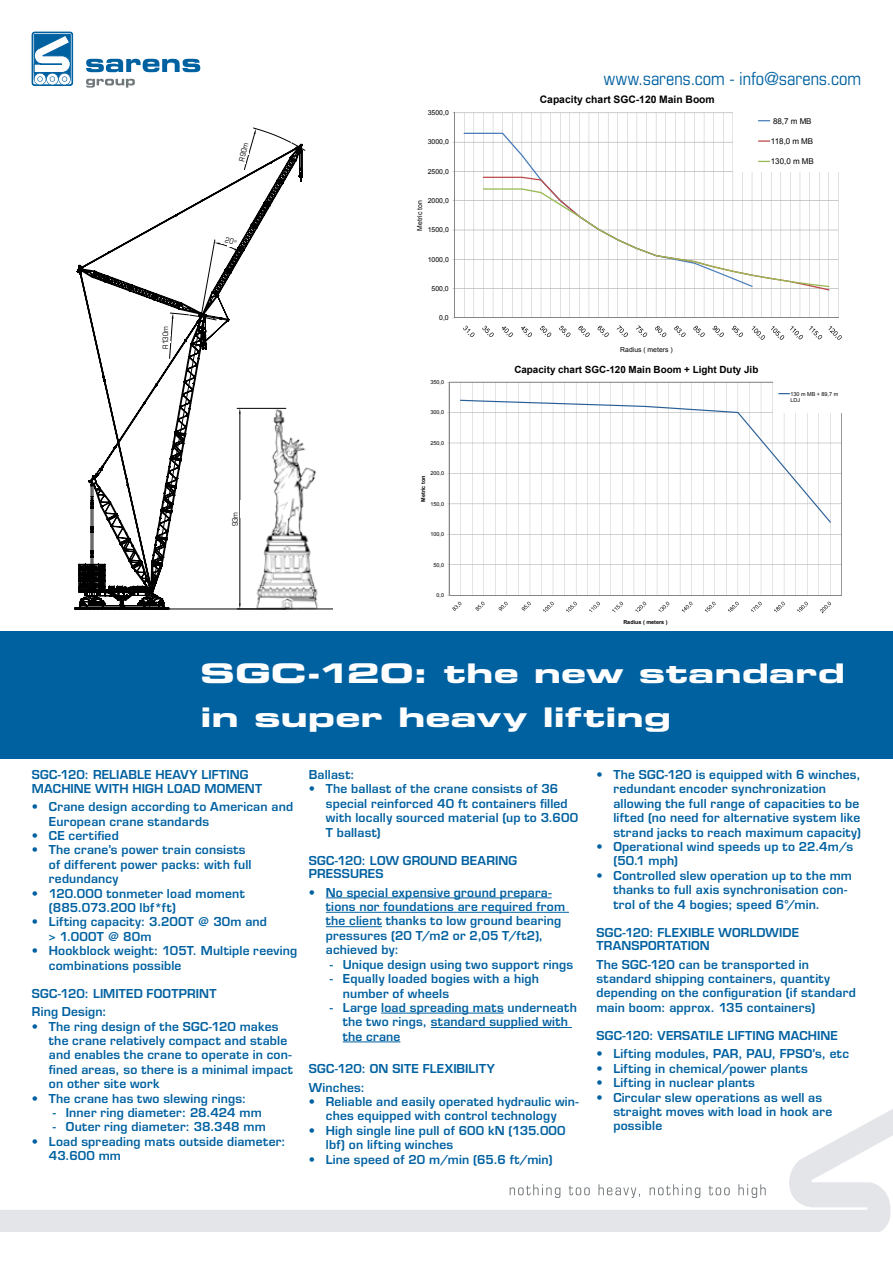
<style>
.page{position:relative;width:893px;height:1263px;background:#fff}
.page>*{position:absolute;margin:0;border:0;box-sizing:border-box;transform-origin:0 0}
.t1{font:27px/43.2px "Eurostile LT Std Bold Ex 2";letter-spacing:-.005em;color:#fff;scale:1.25 1}
.t2{font:condensed 18px "Eurostile LT Std";color:#0061a1}
.t3{font:600 12px/14.4px "Eurostile LT Std";letter-spacing:.015em;color:#0061a1}
.t4{font:600 12px/14.4px "Eurostile LT Std";letter-spacing:-.005em;color:#0061a1}
.t5{font:700 10.35px "Arial";color:#000}
.t6{font:700 9.9px "Arial";color:#000}
.t7{font:7.95px "Arial";letter-spacing:-.005em;color:#000}
.t8{font:condensed 7.5px "Eurostile LT Std";letter-spacing:.02em;color:#000}
.t9{font:6.9px "Arial";color:#000}
.t10{font:5.4px/6.3px "Arial";color:#000}
.t11{font:700 5.4px "Arial";color:#000}
</style>
<div class="page">
<svg style="left:86px;top:59px;width:114px;height:13px"></svg>
<svg style="left:86px;top:79px;width:49px;height:9px"></svg>
<svg style="left:32px;top:32px;width:41px;height:54px"></svg>
<svg style="left:0;top:1109px;width:893px;height:122px"></svg>
<svg style="left:510px;top:1184px;width:50px;height:14px"></svg>
<svg style="left:569px;top:1186px;width:21px;height:9px"></svg>
<svg style="left:598px;top:1184px;width:42px;height:14px"></svg>
<svg style="left:650px;top:1184px;width:50px;height:14px"></svg>
<svg style="left:709px;top:1186px;width:21px;height:9px"></svg>
<svg style="left:738px;top:1184px;width:28px;height:14px"></svg>
<div style="left:0;top:631px;width:893px;height:128px;background:#0061a1"></div>
<hr style="left:326px;top:897px;width:226px;height:1px;background:#0061a1">
<hr style="left:326px;top:912px;width:243px;height:1px;background:#0061a1">
<hr style="left:326px;top:926px;width:56px;height:1px;background:#0061a1">
<hr style="left:381px;top:1013px;width:123px;height:1px;background:#0061a1">
<hr style="left:431px;top:1027px;width:141px;height:1px;background:#0061a1">
<hr style="left:343px;top:1041px;width:57px;height:1px;background:#0061a1">
<svg style="left:452px;top:112px;width:390px;height:228px"></svg>
<hr style="left:842px;top:382px;width:1px;height:213px;background:#b7b7b7">
<svg style="left:447px;top:381px;width:394px;height:233px"></svg>
<svg style="left:74px;top:128px;width:259px;height:482px"></svg>
<h2 class="t2" style="left:604px;top:67px;width:259px">www.sarens.com - info@sarens.com</h2>
<p class="t8" style="left:237px;top:160px;width:21px;rotate:-77deg">R90m</p>
<p class="t8" style="left:161px;top:349px;width:24px;rotate:-90deg">R130m</p>
<p class="t8" style="left:231px;top:526px;width:16px;rotate:-90deg">93m</p>
<p class="t9" style="left:428px;top:108px;width:23px">3500,0</p>
<p class="t9" style="left:428px;top:138px;width:23px">3000,0</p>
<p class="t9" style="left:428px;top:167px;width:23px">2500,0</p>
<p class="t9" style="left:428px;top:196px;width:23px">2000,0</p>
<p class="t9" style="left:415px;top:230px;width:32px;rotate:-90deg">Metric ton</p>
<p class="t9" style="left:428px;top:225px;width:23px">1500,0</p>
<p class="t9" style="left:428px;top:255px;width:23px">1000,0</p>
<p class="t9" style="left:432px;top:284px;width:19px">500,0</p>
<p class="t9" style="left:439px;top:313px;width:11px">0,0</p>
<p class="t10" style="left:431px;top:379px;width:15px">350,0</p>
<p class="t10" style="left:431px;top:409px;width:15px">300,0</p>
<p class="t10" style="left:431px;top:440px;width:15px">250,0</p>
<p class="t10" style="left:431px;top:470px;width:15px">200,0</p>
<p class="t11" style="left:420px;top:502px;width:28px;rotate:-90deg">Metric ton</p>
<p class="t10" style="left:431px;top:501px;width:15px">150,0</p>
<p class="t10" style="left:431px;top:531px;width:15px">100,0</p>
<p class="t10" style="left:434px;top:562px;width:12px">50,0</p>
<p class="t10" style="left:437px;top:592px;width:9px">0,0</p>
<p class="t5" style="left:540px;top:93px;width:177px">Capacity chart SGC-120 Main Boom</p>
<p class="t7" style="left:773px;top:116px;width:40px">88,7 m MB</p>
<p class="t7" style="left:771px;top:136px;width:44px">118,0 m MB</p>
<p class="t7" style="left:771px;top:156px;width:45px">130,0 m MB</p>
<p class="t9" style="left:620px;top:345px;width:54px">Radius ( meters )</p>
<p class="t6" style="left:514px;top:363px;width:246px">Capacity chart SGC-120 Main Boom + Light Duty Jib</p>
<p class="t10" style="left:790px;top:391px;width:49px">130 m MB + 89,7 m<br>LDJ</p>
<p class="t11" style="left:623px;top:618px;width:46px">Radius ( meters )</p>
<h1 class="t1" style="left:200px;top:651px;width:517px">SGC-120: the new standard in super heavy lifting</h1>
<p class="t3" style="left:32px;top:768px;width:232px;line-height:13.5px">SGC-120: reliable heavy lifting machine with high load moment</p>
<p class="t3" style="left:49px;top:799px;width:246px;text-indent:-17px">• Crane design according to American and<br>European crane standards</p>
<p class="t3" style="left:32px;top:828px;width:88px">• CE certified</p>
<p class="t3" style="left:49px;top:843px;width:204px;text-indent:-17px">• The crane’s power train consists of different power packs: with full redundancy</p>
<p class="t4" style="left:49px;top:886px;width:197px;text-indent:-17px">• 120.000 tonmeter load moment (885.073.200 lbf*ft)</p>
<p class="t3" style="left:49px;top:915px;width:220px;text-indent:-17px">• Lifting capacity: 3.200T @ 30m and &gt; 1.000T @ 80m</p>
<p class="t3" style="left:49px;top:943px;width:250px;text-indent:-17px">• Hookblock weight: 105T. Multiple reeving combinations possible</p>
<p class="t3" style="left:32px;top:984px;width:186px;line-height:18.6px">SGC-120: limited footprint<br>Ring Design:</p>
<p class="t3" style="left:49px;top:1019px;width:246px;text-indent:-17px">• The ring design of the SGC-120 makes the crane relatively compact and stable and enables the crane to operate in con&shy;fined areas, so there is a minimal impact on other site work</p>
<p class="t3" style="left:32px;top:1091px;width:216px">• The crane has two slewing rings:</p>
<p class="t3" style="left:53px;top:1105px;width:210px">- Inner ring diameter: 28.424 mm</p>
<p class="t3" style="left:53px;top:1120px;width:214px">- Outer ring diameter: 38.348 mm</p>
<p class="t3" style="left:49px;top:1134px;width:238px;text-indent:-17px">• Load spreading mats outside diameter:<br>43.600 mm</p>
<p class="t3" style="left:613px;top:767px;width:249px;text-indent:-17px">• The SGC-120 is equipped with 6 winches, redundant encoder synchronization allowing the full range of capacities to be lifted (no need for alternative system like strand jacks to reach maximum capacity)</p>
<p class="t3" style="left:613px;top:839px;width:241px;text-indent:-17px">• Operational wind speeds up to 22.4m/s (50.1 mph)</p>
<p class="t3" style="left:613px;top:868px;width:240px;text-indent:-17px">• Controlled slew operation up to the mm thanks to full axis synchronisation con&shy;trol of the 4 bogies; speed 6°/min.</p>
<p class="t3" style="left:596px;top:925px;width:70px">SGC-120: FLEXIBLE</p>
<p class="t3" style="left:718px;top:925px;width:10px">WORLDWIDE</p>
<p class="t3" style="left:596px;top:938px;width:10px">TRAN</p>
<p class="t3" style="left:309px;top:767px;width:48px">Ballast:</p>
<p class="t3" style="left:326px;top:782px;width:254px;text-indent:-17px">• The ballast of the crane consists of 36 special reinforced 40 ft containers filled with locally sourced material (up to 3.600<br>T ballast)</p>
<p class="t3" style="left:309px;top:853px;width:72px">SGC-120: LOW</p>
<p class="t3" style="left:403px;top:853px;width:19px">GROUND</p>
<p class="t3" style="left:461px;top:853px;width:9px">BEARIN</p>
<p class="t3" style="left:508px;top:853px;width:10px">G</p>
<p class="t3" style="left:309px;top:866px;width:9px">PRE</p>
<p class="t3" style="left:333px;top:866px;width:26px">SSURE</p>
<p class="t3" style="left:375px;top:866px;width:10px">S</p>
<p class="t3" style="left:326px;top:885px;width:241px;text-indent:-17px">• No special expensive ground prepara&shy;tions nor foundations are required from the client thanks to low ground bearing pressures (20 T/m2 or 2,05 T/ft2), achieved by:</p>
<p class="t3" style="left:330px;top:957px;width:245px">- Unique design using two support rings</p>
<p class="t3" style="left:343px;top:971px;width:198px;text-indent:-13px">- Equally loaded bogies with a high number of wheels</p>
<p class="t3" style="left:343px;top:1000px;width:235px;text-indent:-13px">- Large load spreading mats underneath the two rings, standard supplied with the crane</p>
<p class="t3" style="left:309px;top:1061px;width:99px">SGC-120: ON SITE</p>
<p class="t3" style="left:423px;top:1061px;width:8px">FLEXIBILITY</p>
<p class="t3" style="left:309px;top:1080px;width:58px">Winches:</p>
<p class="t3" style="left:309px;top:1094px;width:271px;text-align:center">• Reliable and easily operated hydraulic win&shy;ches equipped with control technology</p>
<p class="t3" style="left:326px;top:1123px;width:241px;text-indent:-17px">• High single line pull of 600 kN (135.000 lbf) on lifting winches</p>
<p class="t3" style="left:309px;top:1152px;width:245px">• Line speed of 20 m/min (65.6 ft/min)</p>
<p class="t3" style="left:596px;top:936px;width:214px;line-height:18.6px;text-indent:35px">SPORTATION<br>The SGC-120 can be transported in</p>
<p class="t3" style="left:596px;top:971px;width:261px">standard shipping containers, quantity depending on the configuration (if standard main boom: approx. 135 containers)</p>
<p class="t3" style="left:596px;top:1028px;width:71px">SGC-120: VER</p>
<p class="t3" style="left:682px;top:1028px;width:16px">SATILE</p>
<p class="t3" style="left:727px;top:1028px;width:8px">LIFTIN</p>
<p class="t3" style="left:766px;top:1028px;width:51px">G MACHINE</p>
<p class="t3" style="left:596px;top:1047px;width:126px">• Lifting modules, PAR</p>
<p class="t3" style="left:738px;top:1047px;width:18px">, PAU</p>
<p class="t3" style="left:772px;top:1047px;width:79px">, FPSO’s, etc</p>
<p class="t3" style="left:596px;top:1061px;width:213px">• Lifting in chemical/power plants</p>
<p class="t3" style="left:596px;top:1075px;width:160px">• Lifting in nuclear plants</p>
<p class="t3" style="left:613px;top:1090px;width:220px;text-indent:-17px">• Circular slew operations as well as straight moves with load in hook are possible</p>
</div>
